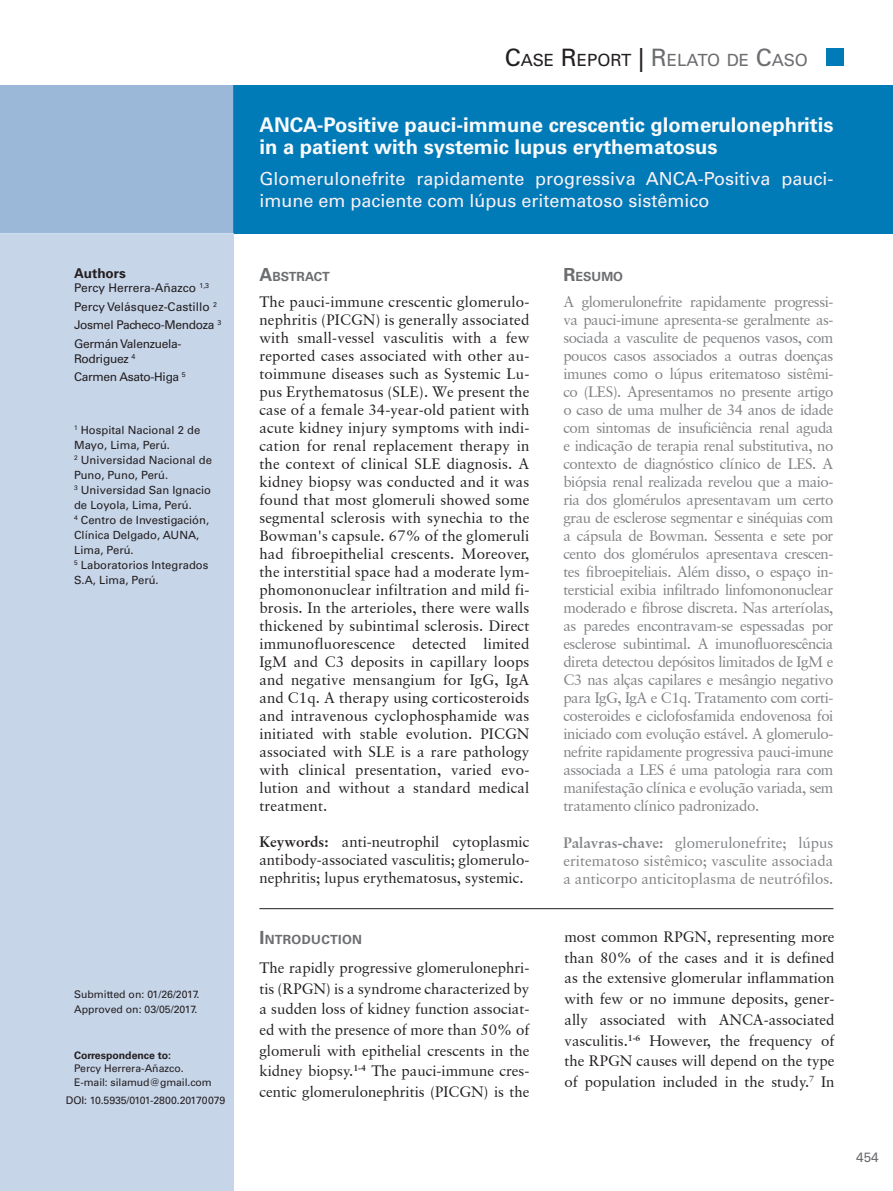
<style>
.page{position:relative;width:893px;height:1191px;background:#fff}
.page>*{position:absolute;margin:0;border:0;box-sizing:border-box;transform-origin:0 0}
.Título_Português{font:700 20.25px/22.5px "Univers LT Std";color:#f9fafc}
.Title_Inglês{font:18px/21.6px "Univers LT Std";color:#faf1f6}
.t1{font:16.8px "Univers LT Std";color:#6c6d70}
.Resumo{font:15px/18px "Garamond Retrospective S Si";letter-spacing:-.015em;color:#808285;text-align:justify}
.Resumo-2{font:15px/18px "Garamond Retrospective S Si";letter-spacing:.01em;color:#231f20;text-align:justify}
.Texto_-_1º_paragráfo{font:15px/20.7px "Garamond Retrospective S Si";color:#231f20;text-align:justify}
.keywords{font:15px/18px "Garamond Retrospective S Si";color:#231f20;text-align:justify}
.Tópico__Autores{font:13.5px "Univers 65 Bold";color:#231f20}
.t2{font:13.5px "Univers LT Std";color:#6c6d70}
.Intertilulo__Resumo{font:700 12.6px "Univers LT Std";color:#6c6d70}
.Intertítulo{font:700 12.6px "Univers LT Std";letter-spacing:.03em;color:#6c6d70}
.Nome_dos_autores{font:12px/14.4px "Univers LT Std";letter-spacing:-.025em;color:#231f20}
.Nome_dos_autores-2{font:12px "Univers LT Std";color:#231f20}
.Afiliações{font:11.25px/15px "Univers LT Std";color:#231f20}
.Autor_correspondente{font:10.5px "Univers LT Std";letter-spacing:-.01em;color:#231f20}
.Data_de_subs_aprova{font:10.5px "Univers LT Std";color:#231f20}
.Correspondência_para{font:700 10.5px "Univers LT Std";color:#231f20}
.s1{font-size:24px;color:#231f20}
.s2{color:#231f20}
.s3{font-size:24px}
.s4{font-size:18px}
.s5{font-weight:700}
</style>
<div class="page">
<div style="left:0;top:234px;width:234px;height:957px;background:#c7d5e9"></div>
<div style="left:234px;top:85px;width:659px;height:149px;background:#017bb7"></div>
<div style="left:0;top:85px;width:234px;height:149px;background:#9bb8d9"></div>
<div style="left:826px;top:49px;width:17px;height:17px;background:#017bb7"></div>
<hr style="left:259px;top:908px;width:574px;height:1px;background:#231f20">
<p class="Tópico__Autores" style="left:74px;top:265px;width:53px">Authors</p>
<p class="Nome_dos_autores-2" style="left:74px;top:281px;width:137px">Percy Herrera-Añazco <sup>1,3</sup></p>
<p class="Nome_dos_autores-2" style="left:74px;top:299px;width:144px">Percy Velásquez-Castillo <sup>2</sup></p>
<p class="Nome_dos_autores" style="left:74px;top:318px;width:149px">Josmel Pacheco-Mendoza <sup>3</sup></p>
<p class="Nome_dos_autores" style="left:74px;top:337px;width:109px">Germán Valenzuela-<br>Rodriguez <sup>4</sup></p>
<p class="Nome_dos_autores" style="left:74px;top:370px;width:113px">Carmen Asato-Higa <sup>5</sup></p>
<p class="Afiliações" style="left:74px;top:423px;width:128px"><sup>1</sup> Hospital Nacional 2 de<br>Mayo, Lima, Perú.</p>
<p class="Afiliações" style="left:74px;top:453px;width:139px"><sup>2</sup> Universidad Nacional de<br>Puno, Puno, Perú.</p>
<p class="Afiliações" style="left:74px;top:483px;width:139px"><sup>3</sup> Universidad San Ignacio de Loyola, Lima, Perú.</p>
<p class="Afiliações" style="left:74px;top:513px;width:137px"><sup>4</sup> Centro de Investigación,<br>Clínica Delgado, AUNA,<br>Lima, Perú.</p>
<p class="Afiliações" style="left:74px;top:558px;width:136px"><sup>5</sup> Laboratorios Integrados<br>S.A, Lima, Perú.</p>
<p class="Data_de_subs_aprova" style="left:74px;top:988px;width:127px">Submitted on: 01/26/2017.</p>
<p class="Data_de_subs_aprova" style="left:74px;top:1003px;width:125px">Approved on: 03/05/2017.</p>
<p class="Correspondência_para" style="left:74px;top:1048px;width:99px">Correspondence to:</p>
<p class="Autor_correspondente" style="left:74px;top:1062px;width:111px">Percy Herrera-Añazco.</p>
<p class="Autor_correspondente" style="left:74px;top:1075px;width:139px">E-mail: silamud@gmail.com</p>
<p class="Autor_correspondente" style="left:66px;top:1094px;width:161px">DOI: 10.5935/0101-2800.20170079</p>
<p class="t1" style="left:505px;top:50px;width:305px"><span class="s1">C</span><span class="s2">ASE</span> <span class="s1">R</span><span class="s2">EPORT</span> <span class="s1">|</span> <span class="s3">R</span>ELATO DE <span class="s3">C</span>ASO</p>
<p class="Título_Português" style="left:259px;top:113px;width:576px">ANCA-Positive pauci-immune crescentic glomerulonephritis in a patient with systemic lupus erythematosus</p>
<p class="Title_Inglês" style="left:259px;top:168px;width:576px">Glomerulonefrite rapidamente progressiva ANCA-Positiva pauci&shy;imune em paciente com lúpus eritematoso sistêmico</p>
<p class="Intertilulo__Resumo" style="left:259px;top:269px;width:72px"><span class="s4">A</span>BSTRACT</p>
<p class="Resumo-2" style="left:259px;top:293px;width:272px">The pauci-immune crescentic glomerulo&shy;nephritis (PICGN) is generally associated with small-vessel vasculitis with a few reported cases associated with other au&shy;toimmune diseases such as Systemic Lu&shy;pus Erythematosus (SLE). We present the case of a female 34-year-old patient with acute kidney injury symptoms with indi&shy;cation for renal replacement therapy in the context of clinical SLE diagnosis. A kidney biopsy was conducted and it was found that most glomeruli showed some segmental sclerosis with synechia to the Bowman's capsule. 67% of the glomeruli had fibroepithelial crescents. Moreover, the interstitial space had a moderate lym&shy;phomononuclear infiltration and mild fi&shy;brosis. In the arterioles, there were walls thickened by subintimal sclerosis. Direct immunofluorescence detected limited IgM and C3 deposits in capillary loops and negative mensangium for IgG, IgA and C1q. A therapy using corticosteroids and intravenous cyclophosphamide was initiated with stable evolution. PICGN associated with SLE is a rare pathology with clinical presentation, varied evo&shy;lution and without a standard medical treatment.</p>
<p class="keywords" style="left:259px;top:833px;width:271px"><span class="s5">Keywords:</span> anti-neutrophil cytoplasmic antibody-associated vasculitis; glomerulo&shy;nephritis; lupus erythematosus, systemic.</p>
<p class="Intertítulo" style="left:259px;top:932px;width:104px"><span class="s4">I</span> NTRODUCTION</p>
<p class="Texto_-_1º_paragráfo" style="left:259px;top:957px;width:272px">The rapidly progressive glomerulonephri&shy;tis (RPGN) is a syndrome characterized by a sudden loss of kidney function associat&shy;ed with the presence of more than 50% of glomeruli with epithelial crescents in the kidney biopsy.<sup>1-4</sup> The pauci-immune cres&shy;centic glomerulonephritis (PICGN) is the</p>
<p class="Intertilulo__Resumo" style="left:563px;top:269px;width:61px"><span class="s4">R</span>ESUMO</p>
<p class="Resumo" style="left:563px;top:293px;width:272px">A glomerulonefrite rapidamente progressi&shy;va pauci-imune apresenta-se geralmente as&shy;sociada a vasculite de pequenos vasos, com poucos casos associados a outras doenças imunes como o lúpus eritematoso sistêmi&shy;co (LES). Apresentamos no presente artigo o caso de uma mulher de 34 anos de idade com sintomas de insuficiência renal aguda e indicação de terapia renal substitutiva, no contexto de diagnóstico clínico de LES. A biópsia renal realizada revelou que a maio&shy;ria dos glomérulos apresentavam um certo grau de esclerose segmentar e sinéquias com a cápsula de Bowman. Sessenta e sete por cento dos glomérulos apresentava crescen&shy;tes fibroepiteliais. Além disso, o espaço in&shy;tersticial exibia infiltrado linfomononuclear moderado e fibrose discreta. Nas arteríolas, as paredes encontravam-se espessadas por esclerose subintimal. A imunofluorescência direta detectou depósitos limitados de IgM e C3 nas alças capilares e mesângio negativo para IgG, IgA e C1q. Tratamento com corti&shy;costeroides e ciclofosfamida endovenosa foi iniciado com evolução estável. A glomerulo&shy;nefrite rapidamente progressiva pauci-imune associada a LES é uma patologia rara com manifestação clínica e evolução variada, sem tratamento clínico padronizado.</p>
<p class="Resumo" style="left:563px;top:834px;width:271px"><span class="s5">Palavras-chave:</span> glomerulonefrite; lúpus eritematoso sistêmico; vasculite associada a anticorpo anticitoplasma de neutrófilos.</p>
<p class="Texto_-_1º_paragráfo" style="left:564px;top:926px;width:272px">most common RPGN, representing more than 80% of the cases and it is defined as the extensive glomerular inflammation with few or no immune deposits, gener&shy;ally associated with ANCA-associated vasculitis.<sup>1-6</sup> However, the frequency of the RPGN causes will depend on the type of population included in the study.<sup>7</sup> In</p>
<p class="t2" style="left:856px;top:1149px;width:24px">454</p>
</div>
